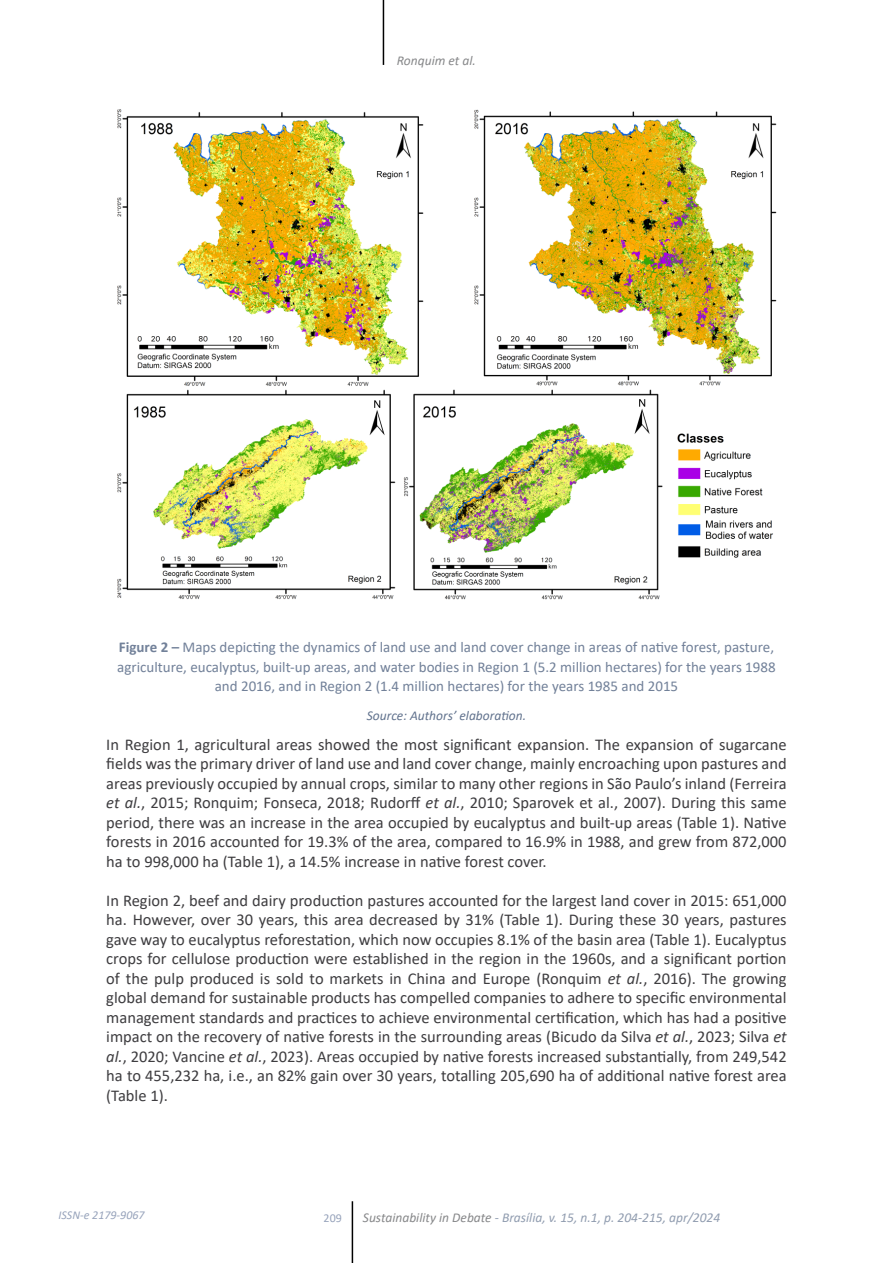
<style>
.page{position:relative;width:893px;height:1263px;background:#fff}
.page>*{position:absolute;margin:0;border:0;box-sizing:border-box;transform-origin:0 0}
.t1{font:16.5px/19.5px "Calibri";color:#3e3d40;text-align:justify}
.t2{font:15px/19.5px "Calibri";color:#728199;text-align:center}
.t3{font:italic 13.5px "Calibri";color:#919db0}
.t4{font:italic 13.5px "Calibri";color:#62738e}
.t5{font:italic 13.5px "Calibri";color:#87888a}
.t6{font:italic 12px "Calibri";color:#97a3bb}
.t7{font:12px "Calibri";color:#97a3bb}
.s1{font-weight:700}
.s2{font-style:italic}
.s3{color:#87888a}
</style>
<div class="page">
<hr style="left:383px;top:0;width:1px;height:65px;background:#000">
<hr style="left:352px;top:1201px;width:1px;height:62px;background:#000">
<img style="left:117px;top:109px;width:660px;height:491px">
<p class="t5" style="left:397px;top:51px;width:81px">Ronquim et al.</p>
<p class="t2" style="left:117px;top:637px;width:660px"><span class="s1">Figure 2 –</span> Maps depicting the dynamics of land use and land cover change in areas of native forest, pasture, agriculture, eucalyptus, built-up areas, and water bodies in Region 1 (5.2 million hectares) for the years 1988 and 2016, and in Region 2 (1.4 million hectares) for the years 1985 and 2015</p>
<p class="t4" style="left:367px;top:706px;width:161px">Source: Authors’ elaboration.</p>
<p class="t1" style="left:106px;top:734px;width:682px">In Region 1, agricultural areas showed the most significant expansion. The expansion of sugarcane fields was the primary driver of land use and land cover change, mainly encroaching upon pastures and areas previously occupied by annual crops, similar to many other regions in São Paulo’s inland (Ferreira <span class="s2">et al.</span>, 2015; Ronquim; Fonseca, 2018; Rudorff <span class="s2">et al.</span>, 2010; Sparovek et al., 2007). During this same period, there was an increase in the area occupied by eucalyptus and built-up areas (Table 1). Native forests in 2016 accounted for 19.3% of the area, compared to 16.9% in 1988, and grew from 872,000 ha to 998,000 ha (Table 1), a 14.5% increase in native forest cover.</p>
<p class="t1" style="left:106px;top:890px;width:682px">In Region 2, beef and dairy production pastures accounted for the largest land cover in 2015: 651,000 ha. However, over 30 years, this area decreased by 31% (Table 1). During these 30 years, pastures gave way to eucalyptus reforestation, which now occupies 8.1% of the basin area (Table 1). Eucalyptus crops for cellulose production were established in the region in the 1960s, and a significant portion of the pulp produced is sold to markets in China and Europe (Ronquim <span class="s2">et al.</span>, 2016). The growing global demand for sustainable products has compelled companies to adhere to specific environmental management standards and practices to achieve environmental certification, which has had a positive impact on the recovery of native forests in the surrounding areas (Bicudo da Silva <span class="s2">et al.</span>, 2023; Silva <span class="s2">et al.</span>, 2020; Vancine <span class="s2">et al.</span>, 2023). Areas occupied by native forests increased substantially, from 249,542 ha to 455,232 ha, i.e., an 82% gain over 30 years, totalling 205,690 ha of additional native forest area (Table 1).</p>
<p class="t6" style="left:59px;top:1207px;width:88px">ISSN-e 2179-9067</p>
<p class="t7" style="left:324px;top:1209px;width:20px">209</p>
<p class="t3" style="left:363px;top:1208px;width:359px"><span class="s3">Sustainability in Debate</span> - Brasília, v. 15, n.1, p. 204-215, apr/2024</p>
</div>
